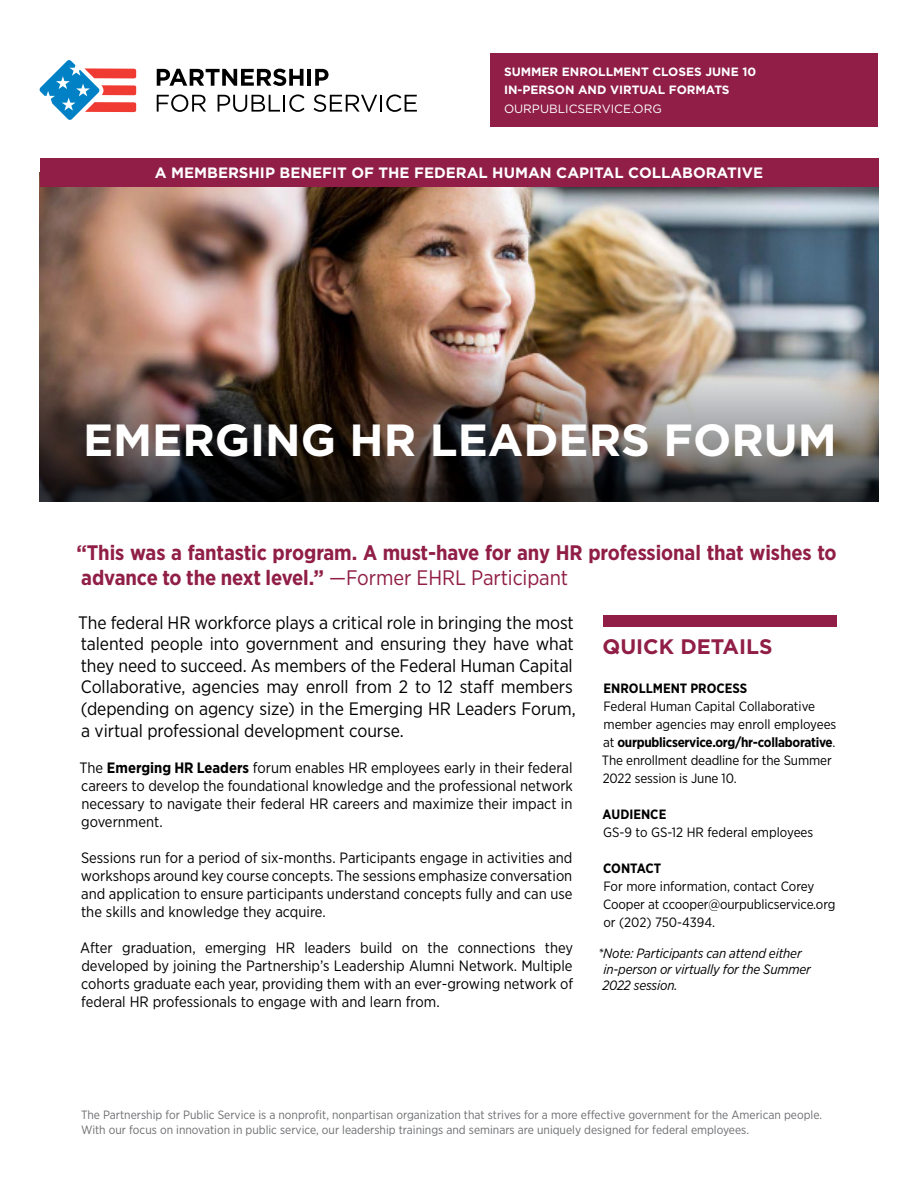
<style>
.page{position:relative;width:918px;height:1188px;background:#fff}
.page>*{position:absolute;margin:0;border:0;box-sizing:border-box;transform-origin:0 0}
.t1{font:700 45px "Gotham";color:#fff}
.t2{font:700 21px/25.2px "Gotham Narrow";letter-spacing:-.005em;color:#901e46}
.t3{font:700 21px "Gotham";color:#901e46}
.t4{font:18px/21.6px "Gotham Narrow";letter-spacing:-.005em;color:#000}
.t5{font:15px/18px "Gotham Narrow";color:#000;text-align:justify}
.t6{font:700 15px "Gotham";color:#fff}
.t7{font:13.5px/18px "Gotham Narrow";letter-spacing:-.01em;color:#000}
.t8{font:italic 13.5px/16.2px "Gotham Narrow";letter-spacing:-.01em;color:#000}
.t9{font:700 13.5px "Gotham Narrow";color:#000}
.t10{font:12px/15px "Gotham Narrow";color:#6d6e71}
.t11{font:700 12px/18px "Gotham";color:#fff}
.t12{font:12px "Gotham";color:#fff}
.s1{font-weight:400}
.s2{font-weight:700}
</style>
<div class="page">
<img style="left:40px;top:187px;width:838px;height:145px">
<img style="left:40px;top:332px;width:838px;height:169px">
<div style="left:490px;top:53px;width:388px;height:74px;background:#901e46"></div>
<div style="left:603px;top:615px;width:234px;height:12px;background:#901e46"></div>
<svg style="left:157px;top:69px;width:147px;height:17px"></svg>
<hr style="left:307px;top:69px;width:4px;height:17px;background:#000">
<svg style="left:315px;top:69px;width:14px;height:17px"></svg>
<svg style="left:157px;top:94px;width:49px;height:18px"></svg>
<svg style="left:218px;top:94px;width:87px;height:18px"></svg>
<svg style="left:314px;top:94px;width:103px;height:18px"></svg>
<svg style="left:39px;top:60px;width:97px;height:60px"></svg>
<div style="left:40px;top:158px;width:838px;height:29px;background:#901e46"></div>
<p class="t11" style="left:504px;top:63px;width:254px">SUMMER ENROLLMENT CLOSES JUNE 10<br>IN-PERSON AND VIRTUAL FORMATS</p>
<p class="t12" style="left:504px;top:101px;width:159px">OURPUBLICSERVICE.ORG</p>
<p class="t6" style="left:155px;top:163px;width:610px">A MEMBERSHIP BENEFIT OF THE FEDERAL HUMAN CAPITAL COLLABORATIVE</p>
<h1 class="t1" style="left:83px;top:411px;width:755px">EMERGING HR LEADERS FORUM</h1>
<h2 class="t2" style="left:76px;top:540px;width:762px">“This was a fantastic program. A must-have for any HR professional that wishes to advance to the next level.” <span class="s1">—Former EHRL Participant</span></h2>
<p class="t4" style="left:78px;top:611px;width:499px">The federal HR workforce plays a critical role in bringing the most talented people into government and ensuring they have what they need to succeed. As members of the Federal Human Capital Collaborative, agencies may enroll from 2 to 12 staff members (depending on agency size) in the Emerging HR Leaders Forum, a virtual professional development course.</p>
<p class="t5" style="left:80px;top:758px;width:495px">The <span class="s2">Emerging HR Leaders</span> forum enables HR employees early in their federal careers to develop the foundational knowledge and the professional network necessary to navigate their federal HR careers and maximize their impact in government.</p>
<p class="t5" style="left:81px;top:848px;width:493px">Sessions run for a period of six-months. Participants engage in activities and workshops around key course concepts. The sessions emphasize conversation and application to ensure participants understand concepts fully and can use the skills and knowledge they acquire.</p>
<p class="t5" style="left:80px;top:938px;width:495px">After graduation, emerging HR leaders build on the connections they developed by joining the Partnership’s Leadership Alumni Network. Multiple cohorts graduate each year, providing them with an ever-growing network of federal HR professionals to engage with and learn from.</p>
<h2 class="t3" style="left:603px;top:633px;width:172px">QUICK DETAILS</h2>
<p class="t9" style="left:604px;top:680px;width:145px">ENROLLMENT PROCESS</p>
<p class="t7" style="left:602px;top:697px;width:236px">Federal Human Capital Collaborative member agencies may enroll employees at <span class="s2">ourpublicservice.org/hr-collaborative</span>.<br>The enrollment deadline for the Summer 2022 session is June 10.</p>
<p class="t9" style="left:603px;top:806px;width:65px">AUDIENCE</p>
<p class="t7" style="left:603px;top:823px;width:212px">GS-9 to GS-12 HR federal employees</p>
<p class="t9" style="left:603px;top:860px;width:59px">CONTACT</p>
<p class="t7" style="left:603px;top:877px;width:234px">For more information, contact Corey<br>Cooper at ccooper@ourpublicservice.org or (202) 750-4394.</p>
<p class="t8" style="left:602px;top:945px;width:210px;text-indent:-4px">*Note: Participants can attend either in-person or virtually for the Summer<br>2022 session.</p>
<p class="t10" style="left:81px;top:1107px;width:743px">The Partnership for Public Service is a nonprofit, nonpartisan organization that strives for a more effective government for the American people.<br>With our focus on innovation in public service, our leadership trainings and seminars are uniquely designed for federal employees.</p>
</div>
